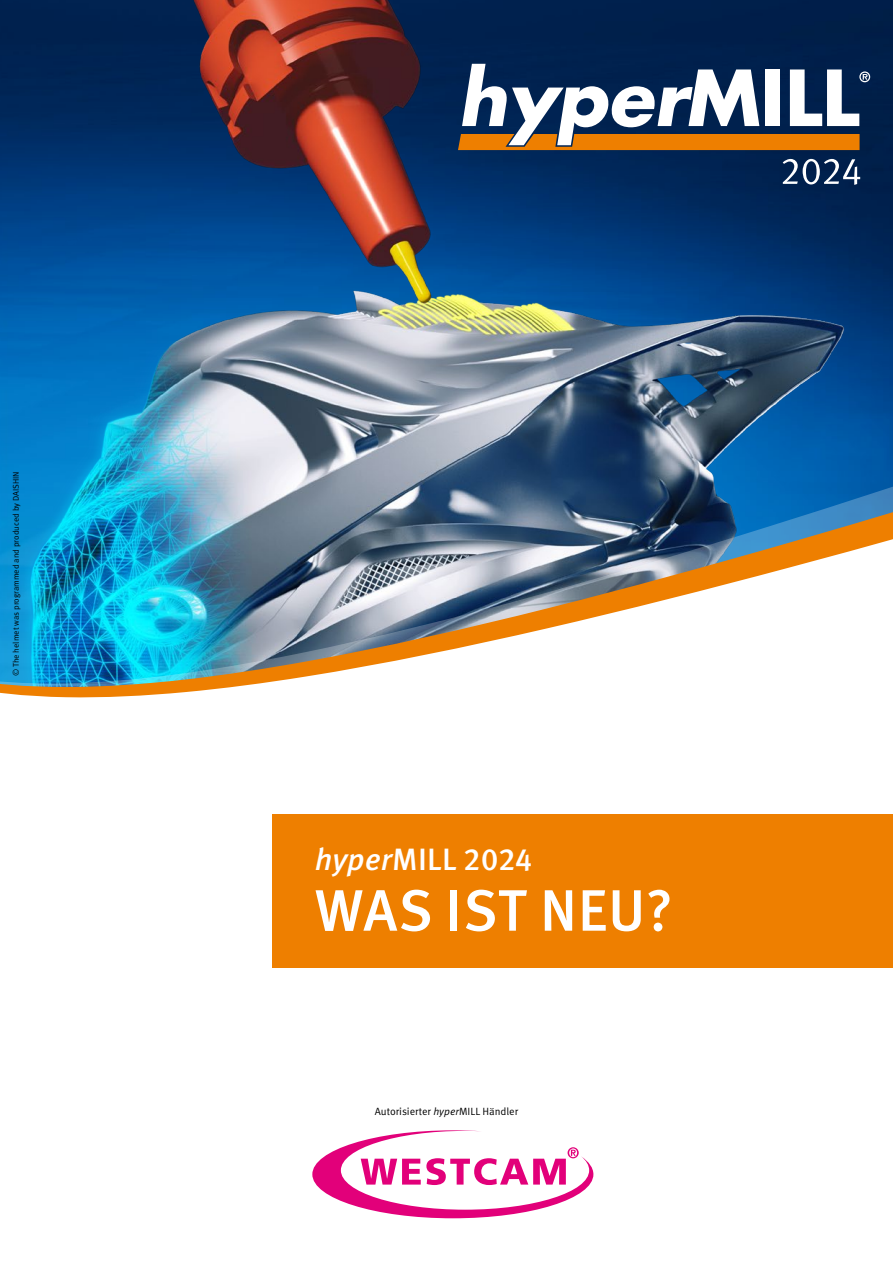
<style>
.page{position:relative;width:893px;height:1263px;background:#fff}
.page>*{position:absolute;margin:0;border:0;box-sizing:border-box;transform-origin:0 0}
.t1{font:500 58.35px "Meta Pro";letter-spacing:.01em;color:#fff}
.t2{font:500 30.9px "Meta Pro";letter-spacing:.005em;color:#fff}
.t3{font:10.5px "Meta Pro";color:#000}
.t4{font:8.25px "Meta Pro";color:#000}
.s1{font-style:italic}
</style>
<div class="page">
<img style="left:0;top:0;width:893px;height:235px">
<img style="left:0;top:235px;width:893px;height:463px">
<svg style="left:458px;top:64px;width:412px;height:86px"></svg>
<svg style="left:783px;top:159px;width:77px;height:26px"></svg>
<div style="left:272px;top:814px;width:621px;height:153px;background:#ee7f00"></div>
<svg style="left:312px;top:1130px;width:281px;height:88px"></svg>
<p class="t4" style="left:11px;top:676px;width:206px;rotate:-90deg">© The helmet was programmed and produced by DAISHIN</p>
<h2 class="t2" style="left:315px;top:840px;width:219px"><span class="s1">hyper</span>MILL 2024</h2>
<h1 class="t1" style="left:315px;top:874px;width:360px">WAS IST NEU?</h1>
<p class="t3" style="left:375px;top:1105px;width:145px">Autorisierter <span class="s1">hyper</span>MILL Händler</p>
</div>
